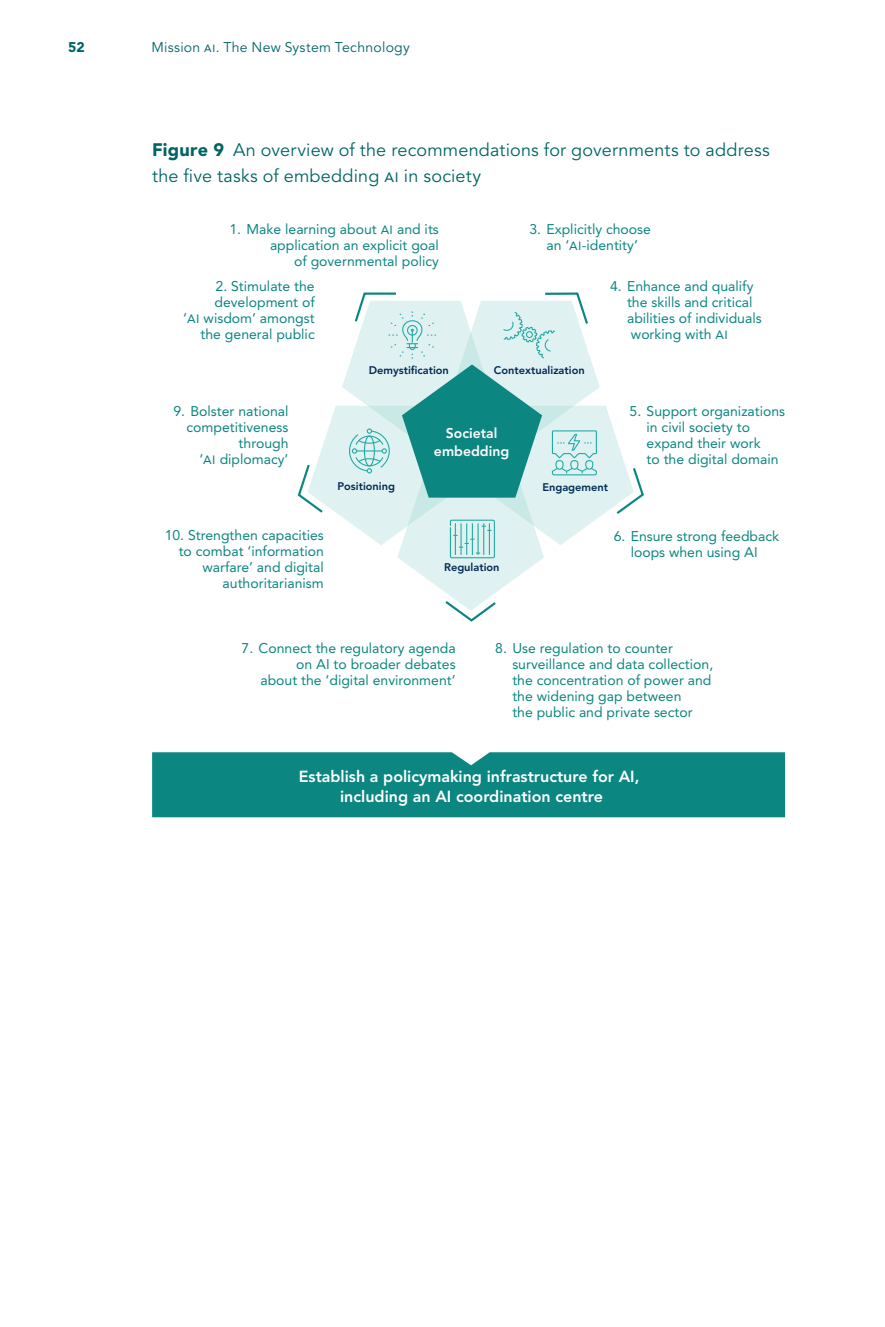
<style>
.page{position:relative;width:885px;height:1327px;background:#fff}
.page>*{position:absolute;margin:0;border:0;box-sizing:border-box;transform-origin:0 0}
.Caption_F{font:18px/26px "Avenir LT Std";letter-spacing:.01em;color:#006464}
.t1{font:800 16px/20px "Avenir LT Std";color:#fff;text-align:center}
.t2{font:14px/16px "Avenir LT Std";color:#0c8681;text-align:right}
.t3{font:14px "Avenir LT Std";letter-spacing:.02em;color:#006464}
.t4{font:800 14px/18px "Avenir LT Std";color:#fff;text-align:center}
.t5{font:900 14px "Avenir LT Std";color:#006464}
.t6{font:800 11px "Avenir LT Std";color:#002853}
.s1{font-family:"Avenir Next"}
.s2{font-weight:900}
.s3{font-family:"Avenir Next";font-size:16px}
</style>
<div class="page">
<div style="left:152px;top:752px;width:633px;height:65px;background:#0c8681"></div>
<svg style="left:297px;top:292px;width:347px;height:330px"></svg>
<p class="t5" style="left:68px;top:39px;width:18px">52</p>
<p class="t3" style="left:151px;top:40px;width:260px">Mission <span class="s1">ai</span>. The New System Technology</p>
<p class="Caption_F" style="left:152px;top:138px;width:619px"><span class="s2">Figure 9</span> An overview of the recommendations for governments to address the five tasks of embedding <span class="s1">ai</span> in society</p>
<p class="t2" style="left:229px;top:221px;width:211px">1. Make learning about <span class="s3">AI</span> and its application an explicit goal<br>of governmental policy</p>
<p class="t2" style="left:529px;top:221px;width:123px;text-align:center">3. Explicitly choose an ‘<span class="s3">AI</span>-identity’</p>
<p class="t2" style="left:183px;top:279px;width:133px">2. Stimulate the development of<br>‘<span class="s3">AI</span> wisdom’ amongst the general public</p>
<p class="t2" style="left:627px;top:279px;width:136px;text-align:left;text-indent:-17px">4. Enhance and qualify the skills and critical abilities of individuals working with <span class="s3">AI</span></p>
<p class="t6" style="left:369px;top:363px;width:81px">Demystification</p>
<p class="t6" style="left:494px;top:363px;width:92px">Contextualization</p>
<p class="t2" style="left:173px;top:403px;width:117px">9. Bolster national competitiveness through<br>‘<span class="s3">AI</span> diplomacy’</p>
<p class="t2" style="left:646px;top:403px;width:140px;text-align:left;text-indent:-17px">5. Support organizations in civil society to expand their work<br>to the digital domain</p>
<p class="t4" style="left:434px;top:424px;width:77px">Societal embedding</p>
<p class="t6" style="left:337px;top:480px;width:59px">Positioning</p>
<p class="t6" style="left:542px;top:480px;width:67px">Engagement</p>
<p class="t2" style="left:165px;top:527px;width:161px">10. Strengthen capacities to combat ‘information warfare’ and digital authoritarianism</p>
<p class="t2" style="left:613px;top:528px;width:167px;text-align:center">6. Ensure strong feedback loops when using AI</p>
<p class="t6" style="left:444px;top:561px;width:57px">Regulation</p>
<p class="t2" style="left:241px;top:640px;width:215px">7. Connect the regulatory agenda on AI to broader debates<br>about the ‘digital environment’</p>
<p class="t2" style="left:512px;top:640px;width:202px;text-align:left;text-indent:-17px">8. Use regulation to counter surveillance and data collection, the concentration of power and the widening gap between<br>the public and private sector</p>
<p class="t1" style="left:299px;top:767px;width:342px">Establish a policymaking infrastructure for AI, including an AI coordination centre</p>
</div>
